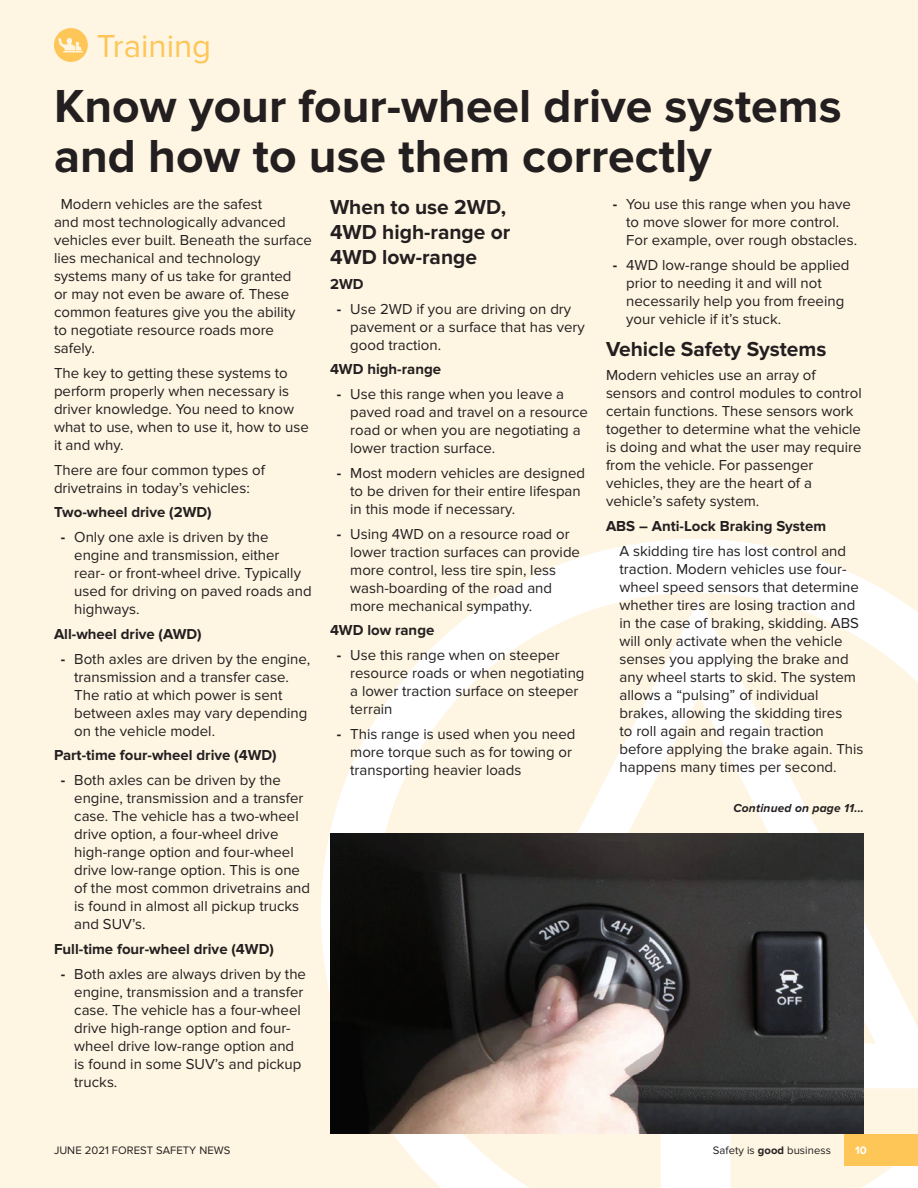
<style>
.page{position:relative;width:918px;height:1188px;background:#fef5e2}
.page>*{position:absolute;margin:0;border:0;box-sizing:border-box;transform-origin:0 0}
.t1{font:700 48px/49.5px "Proxima Nova";color:#231f20}
.t2{font:33px "Proxima Nova";color:#fec657}
.t3{font:700 21px/25.2px "Proxima Nova";color:#231f20}
.t4{font:15px/18px "Proxima Nova";color:#231f20}
.t5{font:700 15px "Proxima Nova";color:#231f20}
.t6{font:italic 700 12px "Proxima Nova";letter-spacing:.015em;color:#231f20}
.t7{font:11.25px "Proxima Nova";letter-spacing:.005em;color:#231f20}
.t8{font:700 11.25px "Proxima Nova";color:#fff}
.s1{font-weight:700}
</style>
<div class="page">
<svg style="left:321px;top:539px;width:597px;height:649px"></svg>
<svg style="left:54px;top:28px;width:34px;height:34px"></svg>
<img style="left:330px;top:834px;width:534px;height:300px">
<div style="left:845px;top:1134px;width:73px;height:32px;background:#fec657"></div>
<h2 class="t2" style="left:97px;top:27px;width:116px">Training</h2>
<h1 class="t1" style="left:54px;top:83px;width:789px">Know your four-wheel drive systems and how to use them correctly</h1>
<p class="t4" style="left:54px;top:195px;width:260px;text-indent:7px">Modern vehicles are the safest<br>and most technologically advanced vehicles ever built. Beneath the surface lies mechanical and technology systems many of us take for granted<br>or may not even be aware of. These common features give you the ability to negotiate resource roads more safely.</p>
<p class="t4" style="left:54px;top:364px;width:256px">The key to getting these systems to perform properly when necessary is driver knowledge. You need to know what to use, when to use it, how to use it and why.</p>
<p class="t4" style="left:54px;top:461px;width:213px">There are four common types of drivetrains in today’s vehicles:</p>
<p class="t5" style="left:54px;top:504px;width:159px">Two-wheel drive (2WD)</p>
<p class="t4" style="left:74px;top:528px;width:239px;text-indent:-14px"><span class="s1">-</span> Only one axle is driven by the engine and transmission, either rear- or front-wheel drive. Typically used for driving on paved roads and highways.</p>
<p class="t5" style="left:54px;top:625px;width:149px">All-wheel drive (AWD)</p>
<p class="t4" style="left:74px;top:650px;width:238px;text-indent:-14px"><span class="s1">-</span> Both axles are driven by the engine, transmission and a transfer case.<br>The ratio at which power is sent between axles may vary depending on the vehicle model.</p>
<p class="t5" style="left:54px;top:747px;width:224px">Part-time four-wheel drive (4WD)</p>
<p class="t4" style="left:74px;top:771px;width:237px;text-indent:-14px"><span class="s1">-</span> Both axles can be driven by the engine, transmission and a transfer case. The vehicle has a two-wheel drive option, a four-wheel drive high-range option and four-wheel drive low-range option. This is one of the most common drivetrains and is found in almost all pickup trucks and SUV’s.</p>
<p class="t5" style="left:54px;top:940px;width:221px">Full-time four-wheel drive (4WD)</p>
<p class="t4" style="left:74px;top:965px;width:233px;text-indent:-14px"><span class="s1">-</span> Both axles are always driven by the engine, transmission and a transfer case. The vehicle has a four-wheel drive high-range option and four&shy;wheel drive low-range option and is found in some SUV’s and pickup trucks.</p>
<p class="t4" style="left:626px;top:195px;width:232px;text-indent:-14px"><span class="s1">-</span> You use this range when you have to move slower for more control.<br>For example, over rough obstacles.</p>
<p class="t4" style="left:626px;top:256px;width:225px;text-indent:-14px"><span class="s1">-</span> 4WD low-range should be applied prior to needing it and will not necessarily help you from freeing your vehicle if it’s stuck.</p>
<h3 class="t3" style="left:606px;top:337px;width:222px">Vehicle Safety Systems</h3>
<p class="t4" style="left:606px;top:367px;width:257px">Modern vehicles use an array of sensors and control modules to control certain functions. These sensors work together to determine what the vehicle is doing and what the user may require from the vehicle. For passenger vehicles, they are the heart of a vehicle’s safety system.</p>
<p class="t5" style="left:606px;top:518px;width:222px">ABS – Anti-Lock Braking System</p>
<p class="t4" style="left:620px;top:542px;width:246px">A skidding tire has lost control and traction. Modern vehicles use four&shy;wheel speed sensors that determine whether tires are losing traction and in the case of braking, skidding. ABS will only activate when the vehicle senses you applying the brake and any wheel starts to skid. The system allows a “pulsing” of individual brakes, allowing the skidding tires<br>to roll again and regain traction before applying the brake again. This happens many times per second.</p>
<p class="t6" style="left:733px;top:801px;width:132px">Continued on page 11...</p>
<h3 class="t3" style="left:330px;top:195px;width:182px">When to use 2WD,<br>4WD high-range or<br>4WD low-range</h3>
<p class="t5" style="left:330px;top:275px;width:35px">2WD</p>
<p class="t4" style="left:350px;top:300px;width:236px;text-indent:-14px"><span class="s1">-</span> Use 2WD if you are driving on dry pavement or a surface that has very good traction.</p>
<p class="t5" style="left:330px;top:361px;width:113px">4WD high-range</p>
<p class="t4" style="left:350px;top:385px;width:239px;text-indent:-14px"><span class="s1">-</span> Use this range when you leave a paved road and travel on a resource road or when you are negotiating a lower traction surface.</p>
<p class="t4" style="left:350px;top:464px;width:236px;text-indent:-14px"><span class="s1">-</span> Most modern vehicles are designed to be driven for their entire lifespan in this mode if necessary.</p>
<p class="t4" style="left:350px;top:525px;width:231px;text-indent:-14px"><span class="s1">-</span> Using 4WD on a resource road or lower traction surfaces can provide more control, less tire spin, less wash-boarding of the road and more mechanical sympathy.</p>
<p class="t5" style="left:330px;top:622px;width:106px">4WD low range</p>
<p class="t4" style="left:350px;top:646px;width:236px;text-indent:-14px"><span class="s1">-</span> Use this range when on steeper resource roads or when negotiating a lower traction surface on steeper terrain</p>
<p class="t4" style="left:350px;top:725px;width:227px;text-indent:-14px"><span class="s1">-</span> This range is used when you need more torque such as for towing or transporting heavier loads</p>
<p class="t7" style="left:54px;top:1144px;width:178px">JUNE 2021 FOREST SAFETY NEWS</p>
<p class="t7" style="left:713px;top:1144px;width:120px">Safety is <span class="s1">good</span> business</p>
<p class="t8" style="left:855px;top:1144px;width:13px">10</p>
</div>
